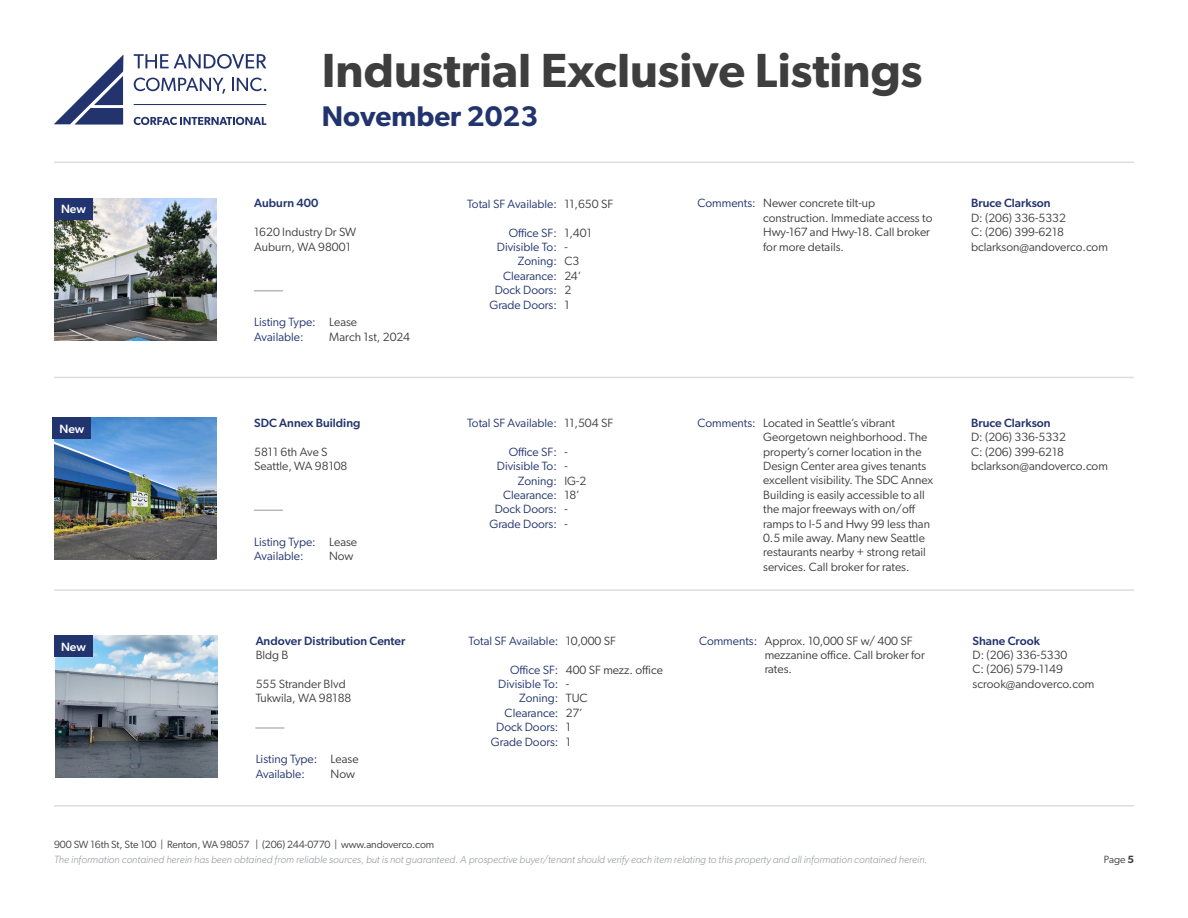
<style>
.page{position:relative;width:1188px;height:918px;background:#fff}
.page>*{position:absolute;margin:0;border:0;box-sizing:border-box;transform-origin:0 0}
.t1{font:600 48px "Gibson";color:#3e3e3f}
.t2{font:600 28.5px "Gibson";color:#22346e}
.t3{font:12px/14.4px "Gibson";color:#3e3e3f}
.t4{font:12px "Gibson";color:#22346e}
.t5{font:500 12px "Gibson";color:#22346e}
.t6{font:500 12px "Gibson";letter-spacing:-.005em;color:#fff}
.t7{font:italic 300 10.5px "Gibson";color:#939598}
.t8{font:10.5px "Gibson";letter-spacing:-.01em;color:#3e3e3f}
.s1{font-weight:600}
</style>
<div class="page">
<svg style="left:54px;top:55px;width:69px;height:70px"></svg>
<svg style="left:134px;top:54px;width:132px;height:15px"></svg>
<hr style="left:134px;top:104px;width:132px;height:1px;background:#22336d">
<svg style="left:134px;top:117px;width:132px;height:8px"></svg>
<svg style="left:134px;top:78px;width:91px;height:16px"></svg>
<svg style="left:232px;top:78px;width:34px;height:13px"></svg>
<hr style="left:54px;top:162px;width:1080px;height:1px;background:#dcdddf">
<hr style="left:54px;top:377px;width:1080px;height:1px;background:#dcdddf">
<hr style="left:54px;top:805px;width:1080px;height:2px;background:#dcdddf">
<hr style="left:54px;top:589px;width:1080px;height:2px;background:#dcdddf">
<img style="left:54px;top:417px;width:162px;height:143px">
<svg style="left:254px;top:510px;width:29px;height:1px"></svg>
<div style="left:52px;top:417px;width:39px;height:22px;background:#22346e"></div>
<img style="left:56px;top:635px;width:162px;height:143px">
<svg style="left:255px;top:728px;width:29px;height:1px"></svg>
<div style="left:54px;top:635px;width:39px;height:22px;background:#22346e"></div>
<img style="left:54px;top:198px;width:162px;height:143px">
<svg style="left:254px;top:290px;width:29px;height:1px"></svg>
<div style="left:54px;top:198px;width:39px;height:21px;background:#22346e"></div>
<h1 class="t1" style="left:322px;top:42px;width:602px">Industrial Exclusive Listings</h1>
<h2 class="t2" style="left:322px;top:100px;width:218px">November 2023</h2>
<p class="t6" style="left:61px;top:202px;width:26px">New</p>
<p class="t5" style="left:254px;top:196px;width:66px">Auburn 400</p>
<p class="t3" style="left:254px;top:225px;width:104px">1620 Industry Dr SW</p>
<p class="t3" style="left:254px;top:239px;width:98px">Auburn, WA 98001</p>
<p class="t4" style="left:467px;top:196px;width:91px">Total SF Available:</p>
<p class="t4" style="left:509px;top:225px;width:50px">Office SF:</p>
<p class="t4" style="left:497px;top:240px;width:62px">Divisible To:</p>
<p class="t4" style="left:518px;top:254px;width:41px">Zoning:</p>
<p class="t4" style="left:503px;top:268px;width:55px">Clearance:</p>
<p class="t4" style="left:495px;top:283px;width:64px">Dock Doors:</p>
<p class="t4" style="left:489px;top:297px;width:69px">Grade Doors:</p>
<p class="t3" style="left:564px;top:196px;width:50px">11,650 SF</p>
<p class="t3" style="left:564px;top:225px;width:29px">1,401</p>
<p class="t3" style="left:564px;top:239px;width:5px">-</p>
<p class="t3" style="left:564px;top:254px;width:16px">C3</p>
<p class="t3" style="left:564px;top:268px;width:19px">24’</p>
<p class="t3" style="left:564px;top:283px;width:8px">2</p>
<p class="t3" style="left:564px;top:297px;width:7px">1</p>
<p class="t4" style="left:698px;top:196px;width:60px">Comments:</p>
<p class="t3" style="left:763px;top:196px;width:171px">Newer concrete tilt-up construction. Immediate access to</p>
<p class="t3" style="left:763px;top:225px;width:168px">Hwy-167 and Hwy-18. Call broker for more details.</p>
<p class="t5" style="left:971px;top:196px;width:81px">Bruce Clarkson</p>
<p class="t3" style="left:971px;top:210px;width:96px">D: (206) 336-5332</p>
<p class="t3" style="left:971px;top:225px;width:95px">C: (206) 399-6218</p>
<p class="t3" style="left:971px;top:239px;width:138px">bclarkson@andoverco.com</p>
<p class="t4" style="left:254px;top:315px;width:63px">Listing Type:</p>
<p class="t4" style="left:254px;top:329px;width:51px">Available:</p>
<p class="t3" style="left:329px;top:315px;width:30px">Lease</p>
<p class="t3" style="left:329px;top:329px;width:82px">March 1st, 2024</p>
<p class="t6" style="left:60px;top:421px;width:26px">New</p>
<p class="t5" style="left:254px;top:415px;width:108px">SDC Annex Building</p>
<p class="t3" style="left:254px;top:444px;width:75px">5811 6th Ave S</p>
<p class="t3" style="left:254px;top:458px;width:95px">Seattle, WA 98108</p>
<p class="t4" style="left:254px;top:534px;width:63px">Listing Type:</p>
<p class="t4" style="left:254px;top:549px;width:51px">Available:</p>
<p class="t3" style="left:329px;top:534px;width:30px">Lease</p>
<p class="t3" style="left:329px;top:549px;width:26px">Now</p>
<p class="t4" style="left:467px;top:416px;width:91px">Total SF Available:</p>
<p class="t4" style="left:509px;top:445px;width:50px">Office SF:</p>
<p class="t4" style="left:497px;top:459px;width:62px">Divisible To:</p>
<p class="t4" style="left:518px;top:473px;width:41px">Zoning:</p>
<p class="t4" style="left:503px;top:488px;width:55px">Clearance:</p>
<p class="t4" style="left:495px;top:502px;width:64px">Dock Doors:</p>
<p class="t4" style="left:489px;top:517px;width:69px">Grade Doors:</p>
<p class="t3" style="left:564px;top:416px;width:50px">11,504 SF</p>
<p class="t3" style="left:564px;top:444px;width:5px">-</p>
<p class="t3" style="left:564px;top:459px;width:5px">-</p>
<p class="t3" style="left:564px;top:473px;width:23px">IG-2</p>
<p class="t3" style="left:564px;top:488px;width:17px">18’</p>
<p class="t3" style="left:564px;top:502px;width:5px">-</p>
<p class="t3" style="left:564px;top:516px;width:5px">-</p>
<p class="t4" style="left:698px;top:415px;width:60px">Comments:</p>
<p class="t3" style="left:763px;top:415px;width:171px">Located in Seattle’s vibrant<br>Georgetown neighborhood. The property’s corner location in the<br>Design Center area gives tenants excellent visibility. The SDC Annex<br>Building is easily accessible to all the major freeways with on/off ramps to I-5 and Hwy 99 less than<br>0.5 mile away. Many new Seattle restaurants nearby + strong retail services. Call broker for rates.</p>
<p class="t5" style="left:971px;top:415px;width:81px">Bruce Clarkson</p>
<p class="t3" style="left:971px;top:430px;width:96px">D: (206) 336-5332</p>
<p class="t3" style="left:971px;top:444px;width:95px">C: (206) 399-6218</p>
<p class="t3" style="left:971px;top:458px;width:138px">bclarkson@andoverco.com</p>
<p class="t6" style="left:61px;top:639px;width:26px">New</p>
<p class="t5" style="left:256px;top:633px;width:151px">Andover Distribution Center</p>
<p class="t3" style="left:256px;top:647px;width:34px">Bldg B</p>
<p class="t3" style="left:256px;top:676px;width:92px">555 Strander Blvd</p>
<p class="t3" style="left:256px;top:691px;width:97px">Tukwila, WA 98188</p>
<p class="t4" style="left:469px;top:633px;width:91px">Total SF Available:</p>
<p class="t4" style="left:510px;top:662px;width:50px">Office SF:</p>
<p class="t4" style="left:498px;top:677px;width:62px">Divisible To:</p>
<p class="t4" style="left:519px;top:691px;width:41px">Zoning:</p>
<p class="t4" style="left:505px;top:705px;width:55px">Clearance:</p>
<p class="t4" style="left:496px;top:720px;width:64px">Dock Doors:</p>
<p class="t4" style="left:491px;top:734px;width:69px">Grade Doors:</p>
<p class="t3" style="left:566px;top:633px;width:52px">10,000 SF</p>
<p class="t3" style="left:566px;top:662px;width:99px">400 SF mezz. office</p>
<p class="t3" style="left:566px;top:677px;width:5px">-</p>
<p class="t3" style="left:566px;top:691px;width:23px">TUC</p>
<p class="t3" style="left:566px;top:705px;width:19px">27’</p>
<p class="t3" style="left:566px;top:720px;width:7px">1</p>
<p class="t3" style="left:566px;top:734px;width:7px">1</p>
<p class="t4" style="left:699px;top:633px;width:60px">Comments:</p>
<p class="t3" style="left:765px;top:633px;width:162px">Approx. 10,000 SF w/ 400 SF mezzanine office. Call broker for rates.</p>
<p class="t5" style="left:973px;top:633px;width:69px">Shane Crook</p>
<p class="t3" style="left:973px;top:647px;width:96px">D: (206) 336-5330</p>
<p class="t3" style="left:973px;top:662px;width:92px">C: (206) 579-1149</p>
<p class="t3" style="left:973px;top:676px;width:123px">scrook@andoverco.com</p>
<p class="t4" style="left:256px;top:752px;width:63px">Listing Type:</p>
<p class="t4" style="left:256px;top:766px;width:51px">Available:</p>
<p class="t3" style="left:331px;top:752px;width:30px">Lease</p>
<p class="t3" style="left:331px;top:766px;width:26px">Now</p>
<p class="t8" style="left:54px;top:838px;width:382px">900 SW 16th St, Ste 100 | Renton, WA 98057 | (206) 244-0770 | www.andoverco.com</p>
<p class="t7" style="left:54px;top:853px;width:875px">The information contained herein has been obtained from reliable sources, but is not guaranteed. A prospective buyer/tenant should verify each item relating to this property and all information contained herein.</p>
<p class="t8" style="left:1104px;top:853px;width:32px">Page <span class="s1">5</span></p>
</div>
